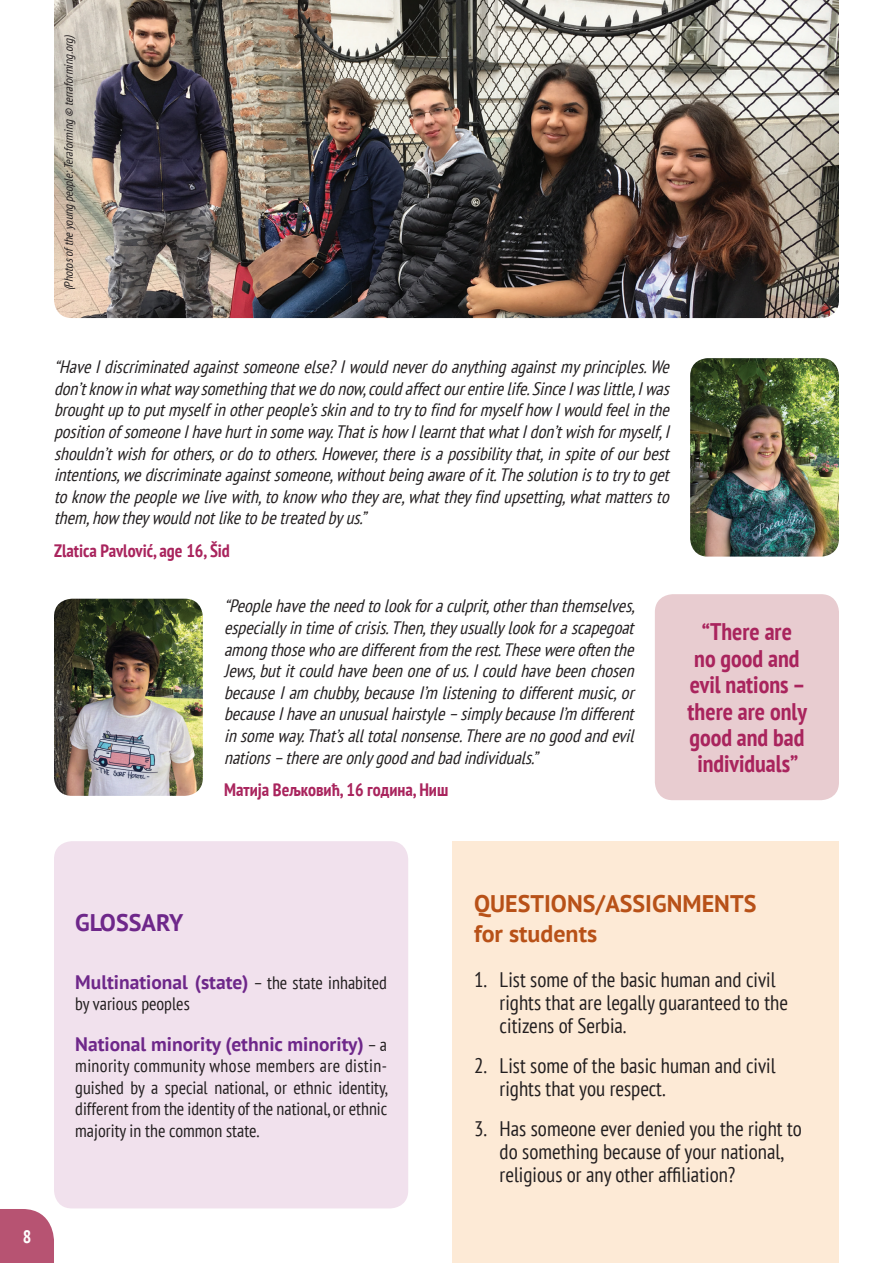
<style>
.page{position:relative;width:893px;height:1263px;background:#fff}
.page>*{position:absolute;margin:0;border:0;box-sizing:border-box;transform-origin:0 0}
.t1{font:700 condensed 24px/26.4px "PT Sans";color:#a9245d;text-align:center}
.t2{font:700 24px "PT Sans";color:#b85118}
.t3{font:700 24px "PT Sans";color:#6e278a}
.t4{font:condensed 21px/23.1px "PT Sans";color:#231f20}
.t5{font:700 19.5px "PT Sans";color:#6e278a}
.t6{font:italic condensed 18px/21.6px "PT Sans";color:#231f20;text-align:justify}
.t7{font:condensed 18px/21.6px "PT Sans";color:#231f20}
.t8{font:700 condensed 18px "PT Sans";color:#a9245d}
.t9{font:700 condensed 18px "PT Sans";color:#fff}
.t10{font:italic condensed 12px "PT Sans";color:#231f20}
.s1{font-weight:400;font-stretch:condensed;font-size:18px;color:#231f20}
</style>
<div class="page">
<svg style="left:0;top:1209px;width:54px;height:54px"></svg>
<img style="left:54px;top:0;width:785px;height:318px">
<img style="left:690px;top:358px;width:149px;height:199px">
<img style="left:54px;top:599px;width:149px;height:197px">
<div style="left:655px;top:594px;width:184px;height:206px;background:#e8ccd0;border-radius:18px"></div>
<div style="left:453px;top:841px;width:386px;height:422px;background:#fdead6"></div>
<div style="left:54px;top:841px;width:354px;height:367px;background:#f1e1ed;border-radius:18px"></div>
<p class="t10" style="left:61px;top:290px;width:259px;rotate:-90deg">(Photosoftheyoungpeople:Teraforming© terraforming.org)</p>
<p class="t6" style="left:54px;top:356px;width:621px">“HaveIdiscriminatedagainstsomeoneelse?Iwouldneverdoanythingagainstmyprinciples.We don’tknow inwhatwaysomethingthatwedonow,couldaffectourentirelife.SinceIwaslittle,Iwas broughtuptoputmyselfinotherpeople’sskinandtotrytofindformyselfhow Iwouldfeelinthe positionofsomeoneIhavehurtinsomeway.Thatishow IlearntthatwhatIdon’twishformyself,I shouldn’twishforothers,ordotoothers.However,thereisapossibilitythat,inspiteofourbest intentions,wediscriminateagainstsomeone,withoutbeingawareofit.Thesolutionistotrytoget toknow thepeoplewelivewith,toknow whotheyare,whattheyfindupsetting,whatmattersto them,how theywouldnotliketobetreatedbyus.”</p>
<p class="t8" style="left:54px;top:538px;width:177px">Zlatica Pavlović, age 16, Šid</p>
<p class="t6" style="left:224px;top:595px;width:417px">“Peoplehavetheneedtolookforaculprit,otherthanthemselves, especiallyintimeofcrisis.Then,theyusuallylookforascapegoat amongthosewhoaredifferentfrom therest.Thesewereoftenthe Jews,butitcouldhavebeenoneofus.Icouldhavebeenchosen becauseIam chubby,becauseI’m listeningtodifferentmusic,or becauseIhaveanunusualhairstyle–simplybecauseI’m different insomeway.That’salltotalnonsense.Therearenogoodandevil nations–thereareonlygoodandbadindividuals.”</p>
<p class="t8" style="left:224px;top:778px;width:226px">Матија Вељковић, 16 година, Ниш</p>
<p class="t1" style="left:688px;top:618px;width:121px">“There are<br>no good and evil nations – there are only good and bad individuals”</p>
<p class="t9" style="left:23px;top:1225px;width:10px">8</p>
<p class="t3" style="left:75px;top:907px;width:109px">GLOSSARY</p>
<p class="t5" style="left:75px;top:969px;width:313px">Multinational (state) <span class="s1">– the state inhabited</span></p>
<p class="t7" style="left:75px;top:992px;width:116px">by various peoples</p>
<p class="t5" style="left:75px;top:1031px;width:313px">National minority (ethnic minority) <span class="s1">– a</span></p>
<p class="t7" style="left:75px;top:1055px;width:314px">minority community whose members are distin&shy;guished by a special national, or ethnic identity, different from the identity of the national, or ethnic majority in the common state.</p>
<p class="t2" style="left:474px;top:887px;width:284px">QUESTIONS/ASSIGNMENTS</p>
<p class="t2" style="left:474px;top:918px;width:125px">for students</p>
<p class="t4" style="left:500px;top:967px;width:290px;text-indent:-26px">1. List some of the basic human and civil rights that are legally guaranteed to the citizens of Serbia.</p>
<p class="t4" style="left:500px;top:1053px;width:277px;text-indent:-26px">2. List some of the basic human and civil rights that you respect.</p>
<p class="t4" style="left:500px;top:1117px;width:304px;text-indent:-26px">3. Has someone ever denied you the right to do something because of your national, religious or any other affiliation?</p>
</div>
